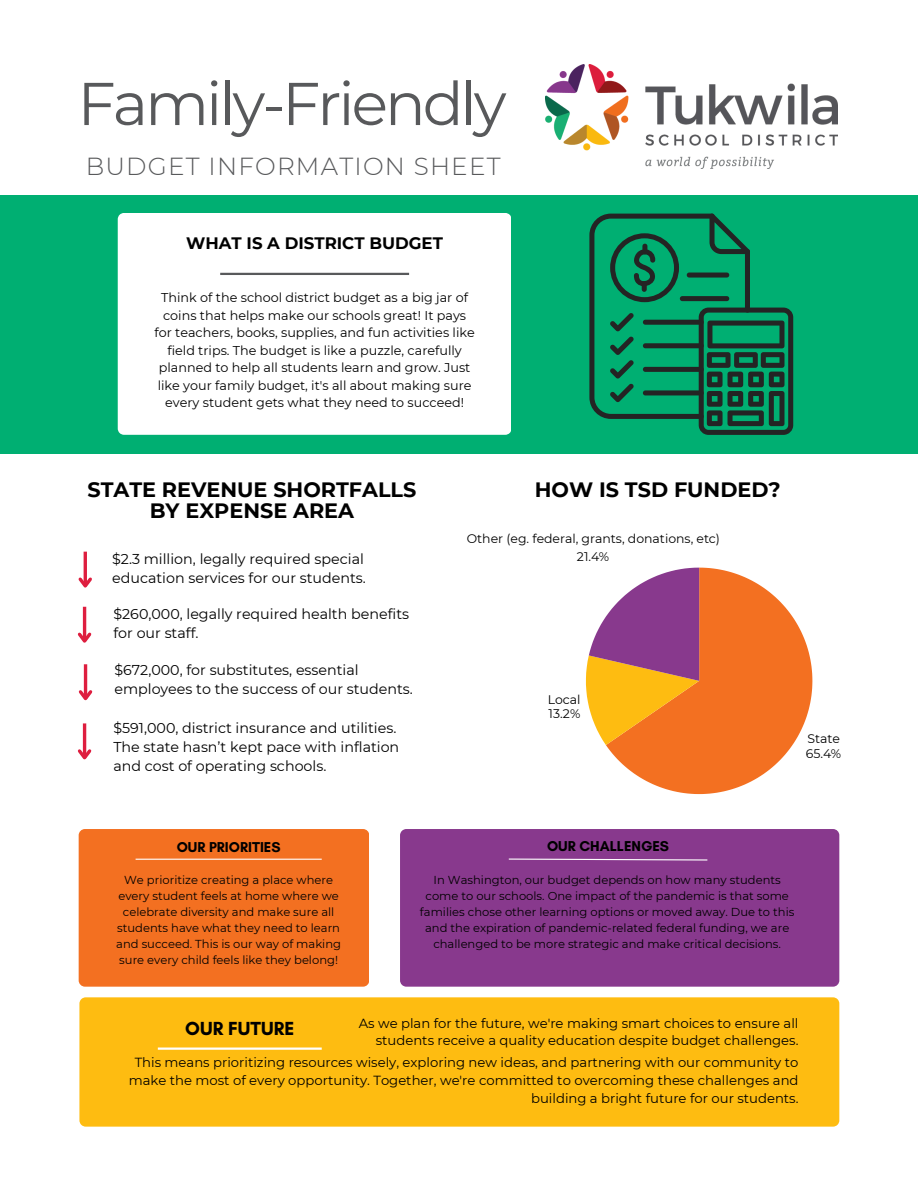
<style>
.page{position:relative;width:918px;height:1188px;background:#fff}
.page>*{position:absolute;margin:0;border:0;box-sizing:border-box;transform-origin:0 0}
.t1{font:60.3px "Montserrat";letter-spacing:-.05em;color:#58595b}
.t2{font:300 24.6px "Montserrat";letter-spacing:.05em;color:#58595b}
.t3{font:700 20.7px/21.6px "Montserrat";color:#000;text-align:center}
.t4{font:700 19.35px "Glacial Indifference";color:#000}
.t5{font:700 16.65px "Montserrat";color:#000}
.t6{font:700 14.55px "Glacial Indifference";color:#000}
.t7{font:14.25px/19.2px "Montserrat";color:#000}
.t8{font:13.2px/18.1px "Montserrat";color:#000;text-align:right}
.t9{font:12.75px/17.4px "Montserrat";color:#000;text-align:center}
.t10{font:12.45px/14.7px "Montserrat";color:#000}
.t11{font:11.55px/15.9px "Montserrat";color:#000;text-align:center}
</style>
<div class="page">
<div style="left:0;top:195px;width:918px;height:259px;background:#00af72"></div>
<div style="left:118px;top:213px;width:393px;height:222px;background:#fff"></div>
<div style="left:79px;top:829px;width:290px;height:158px;background:#f37021;border-radius:6px"></div>
<div style="left:400px;top:829px;width:439px;height:158px;background:#88398d;border-radius:6px"></div>
<div style="left:79px;top:997px;width:760px;height:130px;background:#febc11"></div>
<hr style="left:220px;top:273px;width:189px;height:2px;background:#58595b">
<hr style="left:136px;top:859px;width:186px;height:1px;background:#fff">
<svg style="left:508px;top:858px;width:200px;height:3px"></svg>
<hr style="left:158px;top:1048px;width:164px;height:2px;background:#fff">
<svg style="left:589px;top:213px;width:204px;height:222px"></svg>
<img style="left:545px;top:64px;width:293px;height:105px">
<svg style="left:606px;top:568px;width:206px;height:226px;fill:#f37021"></svg>
<svg style="left:586px;top:568px;width:113px;height:177px"></svg>
<hr style="left:84px;top:552px;width:3px;height:34px;background:#de1e3f">
<svg style="left:78px;top:574px;width:14px;height:14px"></svg>
<hr style="left:83px;top:607px;width:3px;height:34px;background:#de1e3f">
<svg style="left:77px;top:630px;width:15px;height:13px"></svg>
<hr style="left:84px;top:664px;width:3px;height:35px;background:#de1e3f">
<svg style="left:78px;top:687px;width:15px;height:14px"></svg>
<hr style="left:83px;top:723px;width:3px;height:35px;background:#de1e3f">
<svg style="left:77px;top:746px;width:15px;height:14px"></svg>
<h6 class="t1" style="left:78px;top:67px;width:430px">Family-Friendly</h6>
<h6 class="t2" style="left:86px;top:151px;width:416px">BUDGET INFORMATION SHEET</h6>
<h1 class="t5" style="left:186px;top:233px;width:258px">WHAT IS A DISTRICT BUDGET</h1>
<h2 class="t9" style="left:154px;top:289px;width:322px">Think of the school district budget as a big jar of coins that helps make our schools great! It pays for teachers, books, supplies, and fun activities like field trips. The budget is like a puzzle, carefully planned to help all students learn and grow. Just like your family budget, it's all about making sure every student gets what they need to succeed!</h2>
<h5 class="t3" style="left:87px;top:478px;width:330px">STATE REVENUE SHORTFALLS<br>BY EXPENSE AREA</h5>
<p class="t7" style="left:112px;top:549px;width:255px">$2.3 million, legally required special education services for our students.</p>
<h5 class="t7" style="left:113px;top:604px;width:297px">$260,000, legally required health benefits for our staff.</h5>
<p class="t7" style="left:114px;top:660px;width:300px">$672,000, for substitutes, essential employees to the success of our students.</p>
<h3 class="t7" style="left:113px;top:718px;width:287px">$591,000, district insurance and utilities.<br>The state hasn’t kept pace with inflation and cost of operating schools.</h3>
<h6 class="t3" style="left:535px;top:478px;width:247px">HOW IS TSD FUNDED?</h6>
<p class="t10" style="left:467px;top:530px;width:255px;line-height:17.1px;text-align:center">Other (eg. federal, grants, donations, etc)<br>21.4%</p>
<p class="t10" style="left:548px;top:692px;width:34px">Local<br>13.2%</p>
<p class="t10" style="left:806px;top:731px;width:37px">State<br>65.4%</p>
<p class="t6" style="left:177px;top:838px;width:105px">OUR PRIORITIES</p>
<h4 class="t11" style="left:116px;top:872px;width:226px">We prioritize creating a place where every student feels at home where we celebrate diversity and make sure all students have what they need to learn and succeed. This is our way of making sure every child feels like they belong!</h4>
<p class="t6" style="left:547px;top:837px;width:124px">OUR CHALLENGES</p>
<p class="t11" style="left:420px;top:872px;width:376px">In Washington, our budget depends on how many students come to our schools. One impact of the pandemic is that some families chose other learning options or moved away. Due to this and the expiration of pandemic-related federal funding, we are challenged to be more strategic and make critical decisions.</p>
<h3 class="t4" style="left:185px;top:1017px;width:110px">OUR FUTURE</h3>
<h6 class="t8" style="left:359px;top:1014px;width:441px;line-height:17.5px">As we plan for the future, we're making smart choices to ensure all students receive a quality education despite budget challenges.</h6>
<h3 class="t8" style="left:129px;top:1053px;width:671px">This means prioritizing resources wisely, exploring new ideas, and partnering with our community to make the most of every opportunity. Together, we're committed to overcoming these challenges and building a bright future for our students.</h3>
</div>
